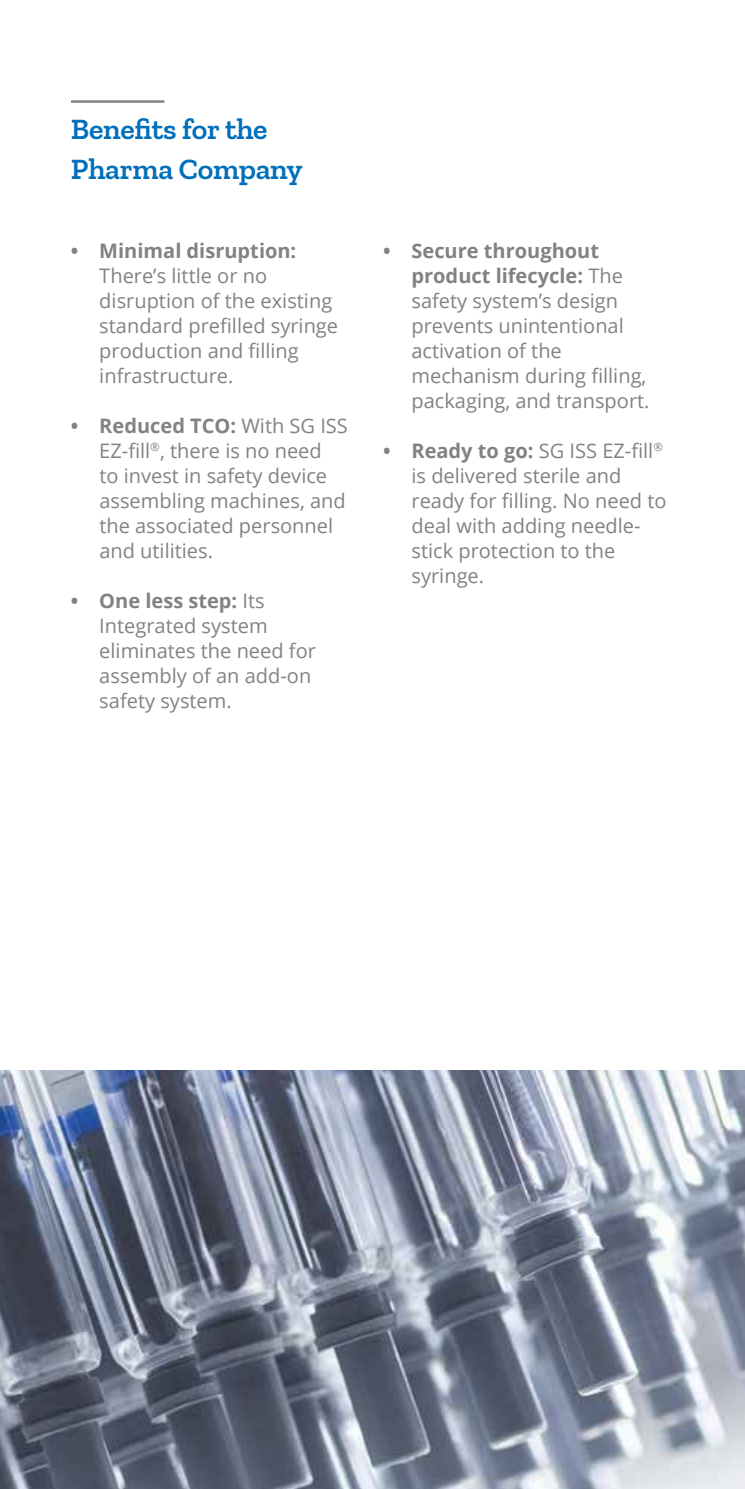
<style>
.page{position:relative;width:745px;height:1489px;background:#fff}
.page>*{position:absolute;margin:0;border:0;box-sizing:border-box;transform-origin:0 0}
.t1{font:600 30px/40px "Zilla Slab";letter-spacing:-.01em;color:#006fba}
.t2{font:20px/25px "Open Sans";color:#808285}
.t3{font:700 20px "Open Sans";color:#808285}
.s1{font-weight:700}
</style>
<div class="page">
<hr style="left:71px;top:100px;width:93px;height:3px;background:#808285">
<img style="left:0;top:1070px;width:744px;height:418px">
<h1 class="t1" style="left:71px;top:109px;width:233px">Benefits for the<br>Pharma Company</h1>
<p class="t3" style="left:71px;top:236px;width:227px">• Minimal disruption:</p>
<p class="t2" style="left:99px;top:262px;width:240px">There’s little or no disruption of the existing standard prefilled syringe production and filling infrastructure.</p>
<p class="t2" style="left:99px;top:412px;width:250px;text-indent:-28px"><span class="s1">• Reduced TCO:</span> With SG ISS<br>EZ-fill<sup>®</sup>, there is no need<br>to invest in safety device assembling machines, and the associated personnel and utilities.</p>
<p class="t2" style="left:99px;top:587px;width:218px;text-indent:-28px"><span class="s1">• One less step:</span> Its<br>Integrated system eliminates the need for assembly of an add-on safety system.</p>
<p class="t2" style="left:411px;top:237px;width:239px;text-indent:-28px"><span class="s1">• Secure throughout product lifecycle:</span> The safety system’s design prevents unintentional activation of the mechanism during filling, packaging, and transport.</p>
<p class="t2" style="left:411px;top:437px;width:256px;text-indent:-28px"><span class="s1">• Ready to go:</span> SG ISS EZ-fill<sup>® </sup>is delivered sterile and ready for filling. No need to deal with adding needle&shy;stick protection to the syringe.</p>
</div>
